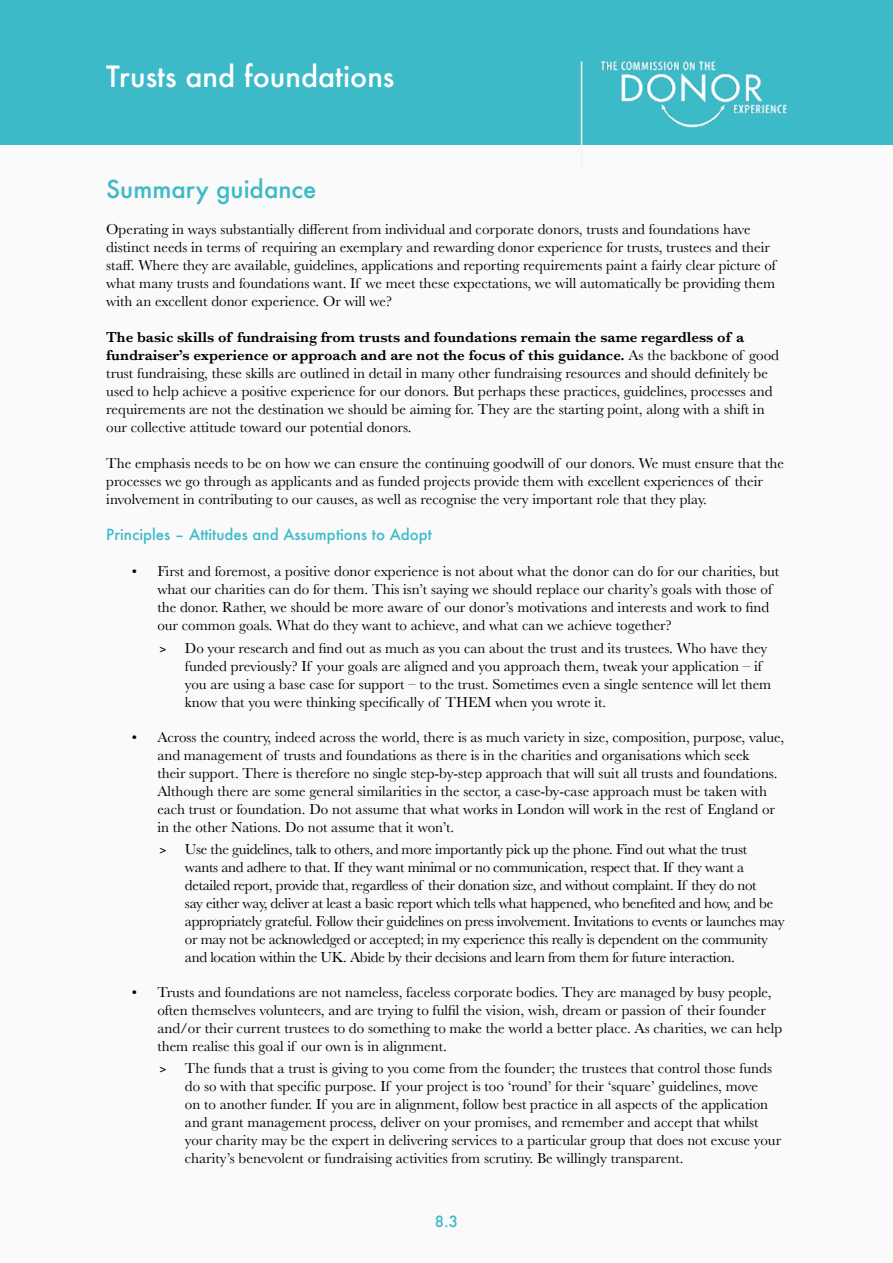
<style>
.page{position:relative;width:893px;height:1263px;background:#f9faf9}
.page>*{position:absolute;margin:0;border:0;box-sizing:border-box;transform-origin:0 0}
.t1{font:500 28.5px "Futura";color:#fff}
.t2{font:500 24px "Futura";color:#3cbac8}
.t3{font:15px/18px "Baskerville";color:#000}
.t4{font:15px/18px "Baskerville";letter-spacing:-.02em;color:#000}
.t5{font:500 15px "Futura";color:#3cbac8}
.s1{font-weight:600}
.s2{font-weight:600;font-size:10.5px}
</style>
<div class="page">
<div style="left:0;top:0;width:893px;height:145px;background:#3cbac8"></div>
<img style="left:601px;top:61px;width:187px;height:67px">
<hr style="left:581px;top:61px;width:1px;height:105px;background:#f2f5f2">
<h1 class="t1" style="left:106px;top:57px;width:290px">Trusts and foundations</h1>
<h2 class="t2" style="left:106px;top:173px;width:212px">Summary guidance</h2>
<p class="t3" style="left:106px;top:221px;width:671px">Operating in ways substantially different from individual and corporate donors, trusts and foundations have distinct needs in terms of requiring an exemplary and rewarding donor experience for trusts, trustees and their staff. Where they are available, guidelines, applications and reporting requirements paint a fairly clear picture of what many trusts and foundations want. If we meet these expectations, we will automatically be providing them with an excellent donor experience. Or will we?</p>
<p class="t3" style="left:106px;top:329px;width:674px"><span class="s1">The basic skills of fundraising from trusts and foundations remain the same regardless of a fundraiser’s experience or approach and are not the focus of this guidance.</span> As the backbone of good trust fundraising, these skills are outlined in detail in many other fundraising resources and should definitely be used to help achieve a positive experience for our donors. But perhaps these practices, guidelines, processes and requirements are not the destination we should be aiming for. They are the starting point, along with a shift in our collective attitude toward our potential donors.</p>
<p class="t3" style="left:106px;top:455px;width:679px">The emphasis needs to be on how we can ensure the continuing goodwill of our donors. We must ensure that the processes we go through as applicants and as funded projects provide them with excellent experiences of their involvement in contributing to our causes, as well as recognise the very important role that they play.</p>
<p class="t5" style="left:106px;top:525px;width:327px">Principles – Attitudes and Assumptions to Adopt</p>
<p class="t3" style="left:157px;top:563px;width:623px;text-indent:-26px">• First and foremost, a positive donor experience is not about what the donor can do for our charities, but what our charities can do for them. This isn’t saying we should replace our charity’s goals with those of the donor. Rather, we should be more aware of our donor’s motivations and interests and work to find our common goals. What do they want to achieve, and what can we achieve together?</p>
<p class="t3" style="left:185px;top:639px;width:588px;text-indent:-26px"><span class="s2">&gt;</span> Do your research and find out as much as you can about the trust and its trustees. Who have they funded previously? If your goals are aligned and you approach them, tweak your application – if you are using a base case for support – to the trust. Sometimes even a single sentence will let them know that you were thinking specifically of THEM when you wrote it.</p>
<p class="t3" style="left:157px;top:728px;width:628px;text-indent:-26px">• Across the country, indeed across the world, there is as much variety in size, composition, purpose, value, and management of trusts and foundations as there is in the charities and organisations which seek<br>their support. There is therefore no single step-by-step approach that will suit all trusts and foundations.<br>Although there are some general similarities in the sector, a case-by-case approach must be taken with each trust or foundation. Do not assume that what works in London will work in the rest of England or in the other Nations. Do not assume that it won’t.</p>
<p class="t4" style="left:185px;top:840px;width:601px;text-indent:-26px"><span class="s2">&gt;</span> Use the guidelines, talk to others, and more importantly pick up the phone. Find out what the trust<br>wants and adhere to that. If they want minimal or no communication, respect that. If they want a detailed report, provide that, regardless of their donation size, and without complaint. If they do not<br>say either way, deliver at least a basic report which tells what happened, who benefited and how, and be appropriately grateful. Follow their guidelines on press involvement. Invitations to events or launches may or may not be acknowledged or accepted; in my experience this really is dependent on the community and location within the UK. Abide by their decisions and learn from them for future interaction.</p>
<p class="t3" style="left:157px;top:983px;width:626px;text-indent:-26px">• Trusts and foundations are not nameless, faceless corporate bodies. They are managed by busy people, often themselves volunteers, and are trying to fulfil the vision, wish, dream or passion of their founder and/or their current trustees to do something to make the world a better place. As charities, we can help them realise this goal if our own is in alignment.</p>
<p class="t3" style="left:185px;top:1060px;width:598px;text-indent:-26px"><span class="s2">&gt;</span> The funds that a trust is giving to you come from the founder; the trustees that control those funds do so with that specific purpose. If your project is too ‘round’ for their ‘square’ guidelines, move<br>on to another funder. If you are in alignment, follow best practice in all aspects of the application and grant management process, deliver on your promises, and remember and accept that whilst your charity may be the expert in delivering services to a particular group that does not excuse your charity’s benevolent or fundraising activities from scrutiny. Be willingly transparent.</p>
<p class="t5" style="left:435px;top:1211px;width:25px">8.3</p>
</div>
